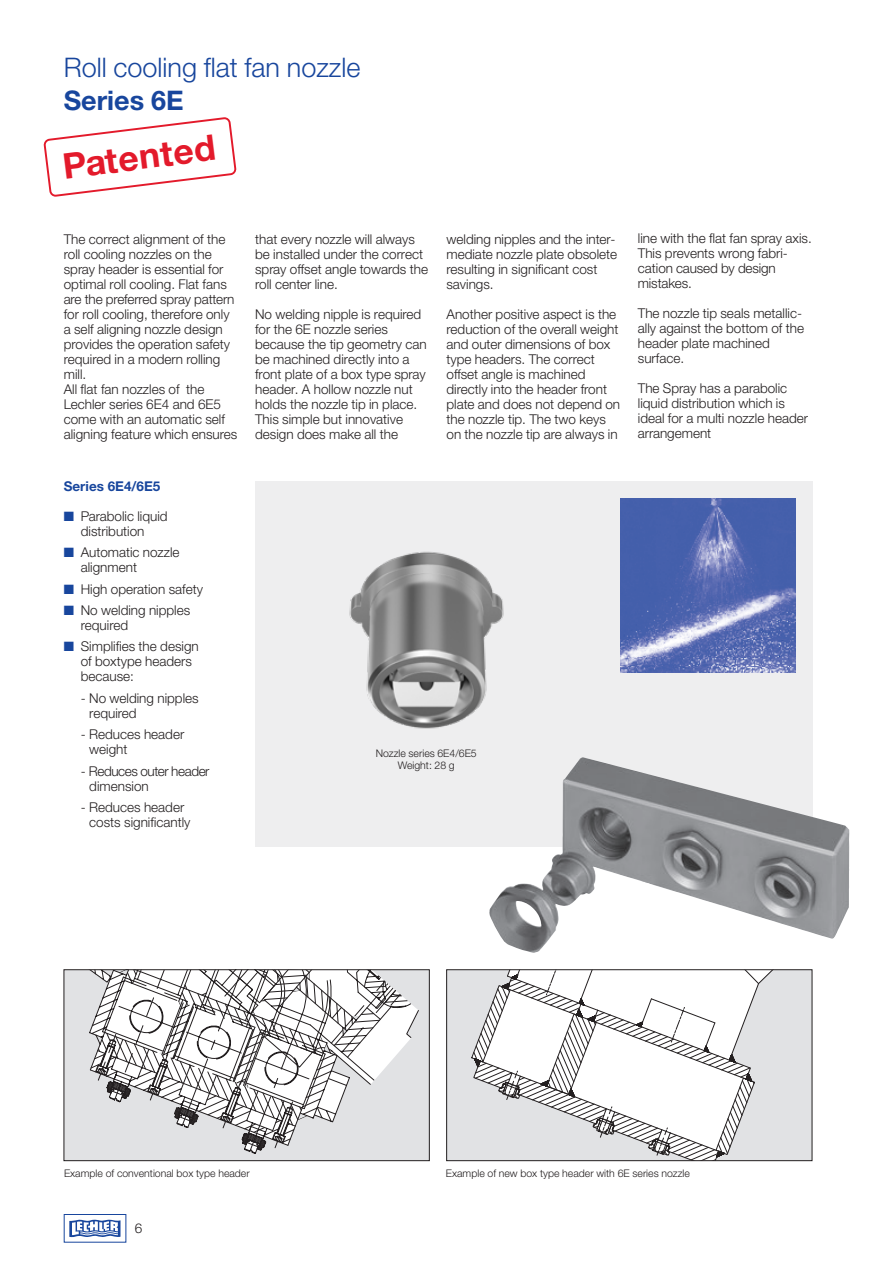
<style>
.page{position:relative;width:893px;height:1263px;background:#fff}
.page>*{position:absolute;margin:0;border:0;box-sizing:border-box;transform-origin:0 0}
.t1{font:700 35.4px "Helvetica Neue LTW1 G";color:#e31a2b}
.t2{font:300 27px "Helvetica Neue LTW1 G";color:#18469d}
.t3{font:700 27px "Helvetica Neue LTW1 G";color:#18469d}
.t4{font:300 13.5px/15px "Helvetica Neue LTW1 G";color:#231f20}
.t5{font:300 13.5px/15px "Helvetica Neue LTW1 G";letter-spacing:-.03em;color:#231f20}
.t6{font:700 13.5px "Helvetica Neue LTW1 G";color:#18469d}
.t7{font:300 10.5px/12px "Helvetica Neue LTW1 G";color:#231f20;text-align:center}
.s1{color:#18469d}
</style>
<div class="page">
<div style="left:255px;top:481px;width:557px;height:366px;background:#eeeeef"></div>
<div style="left:64px;top:1214px;width:62px;height:28px;border:1px solid #18469d"></div>
<svg style="left:69px;top:1219px;width:52px;height:18px"></svg>
<img style="left:489px;top:757px;width:320px;height:196px">
<img style="left:349px;top:551px;width:155px;height:178px">
<img style="left:621px;top:498px;width:174px;height:174px">
<svg style="left:44px;top:117px;width:192px;height:80px"></svg>
<div style="left:64px;top:970px;width:365px;height:191px;background:#e1e2e4"></div>
<svg style="left:96px;top:971px;width:323px;height:183px"></svg>
<div style="left:64px;top:969px;width:365px;height:192px;border:1px solid #231f20"></div>
<div style="left:447px;top:970px;width:365px;height:191px;background:#e1e2e4"></div>
<svg style="left:471px;top:971px;width:301px;height:188px"></svg>
<div style="left:446px;top:969px;width:366px;height:192px;border:1px solid #231f20"></div>
<h2 class="t2" style="left:64px;top:51px;width:298px">Roll cooling flat fan nozzle</h2>
<h2 class="t3" style="left:64px;top:83px;width:121px">Series 6E</h2>
<h1 class="t1" style="left:60px;top:144px;width:155px;rotate:-7deg">Patented</h1>
<p class="t4" style="left:64px;top:231px;width:175px">The correct alignment of the roll cooling nozzles on the spray header is essential for optimal roll cooling. Flat fans are the preferred spray pattern for roll cooling, therefore only a self aligning nozzle design provides the operation safety required in a modern rolling mill.<br>All flat fan nozzles of the<br>Lechler series 6E4 and 6E5 come with an automatic self aligning feature which ensures</p>
<p class="t4" style="left:255px;top:231px;width:174px">that every nozzle will always be installed under the correct spray offset angle towards the roll center line.</p>
<p class="t4" style="left:255px;top:306px;width:173px">No welding nipple is required for the 6E nozzle series because the tip geometry can be machined directly into a front plate of a box type spray header. A hollow nozzle nut holds the nozzle tip in place.<br>This simple but innovative design does make all the</p>
<p class="t4" style="left:446px;top:231px;width:172px">welding nipples and the inter&shy;mediate nozzle plate obsolete resulting in significant cost savings.</p>
<p class="t4" style="left:446px;top:306px;width:175px">Another positive aspect is the reduction of the overall weight and outer dimensions of box type headers. The correct offset angle is machined directly into the header front plate and does not depend on the nozzle tip. The two keys on the nozzle tip are always in</p>
<p class="t6" style="left:64px;top:478px;width:98px">Series 6E4/6E5</p>
<p class="t4" style="left:64px;top:508px;width:105px;text-align:center"><span class="s1">■</span> Parabolic liquid distribution</p>
<p class="t4" style="left:81px;top:545px;width:100px;text-indent:-17px"><span class="s1">■</span> Automatic nozzle alignment</p>
<p class="t4" style="left:64px;top:581px;width:141px"><span class="s1">■</span> High operation safety</p>
<p class="t4" style="left:81px;top:603px;width:111px;text-indent:-17px"><span class="s1">■</span> No welding nipples required</p>
<p class="t4" style="left:81px;top:639px;width:119px;text-indent:-17px"><span class="s1">■</span> Simplifies the design of boxtype headers because:</p>
<p class="t4" style="left:89px;top:690px;width:111px;text-indent:-9px">- No welding nipples required</p>
<p class="t4" style="left:89px;top:727px;width:97px;text-indent:-9px">- Reduces header weight</p>
<p class="t5" style="left:89px;top:763px;width:122px;text-indent:-9px">- Reduces outer header dimension</p>
<p class="t4" style="left:89px;top:799px;width:103px;text-indent:-9px">- Reduces header costs significantly</p>
<p class="t7" style="left:376px;top:748px;width:102px">Nozzle series 6E4/6E5<br>Weight: 28 g</p>
<p class="t4" style="left:638px;top:231px;width:175px">line with the flat fan spray axis.<br>This prevents wrong fabri&shy;cation caused by design mistakes.</p>
<p class="t4" style="left:638px;top:306px;width:168px">The nozzle tip seals metallic&shy;ally against the bottom of the header plate machined surface.</p>
<p class="t4" style="left:638px;top:381px;width:172px">The Spray has a parabolic liquid distribution which is ideal for a multi nozzle header arrangement</p>
<p class="t7" style="left:64px;top:1167px;width:187px">Example of conventional box type header</p>
<p class="t7" style="left:446px;top:1167px;width:246px">Example of new box type header with 6E series nozzle</p>
<p class="t4" style="left:135px;top:1221px;width:9px">6</p>
</div>
